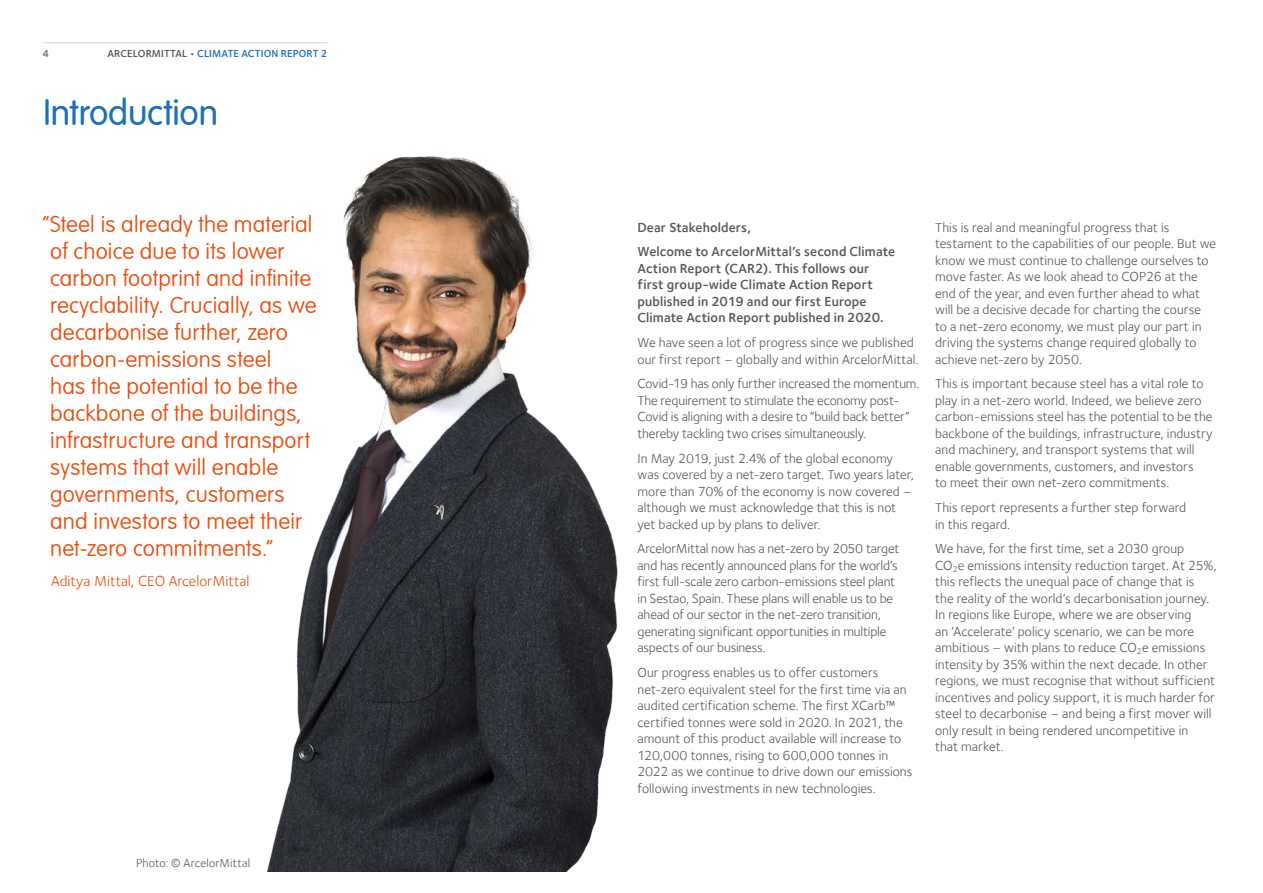
<style>
.page{position:relative;width:1263px;height:893px;background:#fff}
.page>*{position:absolute;margin:0;border:0;box-sizing:border-box;transform-origin:0 0}
.Head_01_24pt_new_blu{font:300 36px "VAG Rounded";letter-spacing:-.01em;color:#1d71b8}
.Quotes_15pt{font:100 22.5px/27px "VAG Rounded";letter-spacing:.01em;color:#e94e0f}
.Text_10pt{font:15px "Foundry Sterling";color:#e94e0f}
.Text_9pt{font:13.5px/16.5px "Foundry Sterling";color:#575756}
.Intro_Text_9_11_Den{font:600 13.5px/16.5px "Foundry Sterling";letter-spacing:.01em;color:#575756}
.Text_8pt_note{font:12px "Foundry Sterling";letter-spacing:.01em;color:#575756}
.t1{font:600 10.5px "Foundry Sterling";letter-spacing:.01em;color:#1d71b8}
.Base_style_sheet{font:600 10.5px "Foundry Sterling";color:#6b6b6a}
.s1{color:#575756}
</style>
<div class="page">
<img style="left:266px;top:156px;width:352px;height:716px">
<hr style="left:43px;top:42px;width:284px;height:1px;background:#dad4c2">
<p class="Base_style_sheet" style="left:43px;top:47px;width:8px">4</p>
<p class="t1" style="left:107px;top:47px;width:222px"><span class="s1">ARCELORMITTAL •</span> CLIMATE ACTION REPORT 2</p>
<p class="Head_01_24pt_new_blu" style="left:44px;top:92px;width:176px">Introduction</p>
<p class="Quotes_15pt" style="left:50px;top:211px;width:268px;text-indent:-8px">“Steel is already the material of choice due to its lower carbon footprint and infinite recyclability. Crucially, as we decarbonise further, zero carbon-emissions steel<br>has the potential to be the backbone of the buildings, infrastructure and transport systems that will enable governments, customers and investors to meet their net-zero commitments.”</p>
<p class="Text_10pt" style="left:51px;top:573px;width:200px">Aditya Mittal, CEO ArcelorMittal</p>
<p class="Text_8pt_note" style="left:136px;top:856px;width:116px">Photo: © ArcelorMittal</p>
<p class="Intro_Text_9_11_Den" style="left:637px;top:219px;width:115px">Dear Stakeholders,</p>
<p class="Intro_Text_9_11_Den" style="left:637px;top:243px;width:259px">Welcome to ArcelorMittal’s second Climate Action Report (CAR2). This follows our first group-wide Climate Action Report published in 2019 and our first Europe Climate Action Report published in 2020.</p>
<p class="Text_9pt" style="left:637px;top:334px;width:283px">We have seen a lot of progress since we published our first report – globally and within ArcelorMittal.</p>
<p class="Text_9pt" style="left:637px;top:375px;width:283px">Covid-19 has only further increased the momentum.<br>The requirement to stimulate the economy post-Covid is aligning with a desire to “build back better” thereby tackling two crises simultaneously.</p>
<p class="Text_9pt" style="left:637px;top:450px;width:278px">In May 2019, just 2.4% of the global economy was covered by a net-zero target. Two years later, more than 70% of the economy is now covered – although we must acknowledge that this is not yet backed up by plans to deliver.</p>
<p class="Text_9pt" style="left:637px;top:540px;width:263px">ArcelorMittal now has a net-zero by 2050 target and has recently announced plans for the world’s first full-scale zero carbon-emissions steel plant in Sestao, Spain. These plans will enable us to be ahead of our sector in the net-zero transition, generating significant opportunities in multiple aspects of our business.</p>
<p class="Text_9pt" style="left:637px;top:664px;width:276px">Our progress enables us to offer customers net-zero equivalent steel for the first time via an audited certification scheme. The first XCarb™ certified tonnes were sold in 2020. In 2021, the amount of this product available will increase to 120,000 tonnes, rising to 600,000 tonnes in 2022 as we continue to drive down our emissions following investments in new technologies.</p>
<p class="Text_9pt" style="left:935px;top:219px;width:283px">This is real and meaningful progress that is testament to the capabilities of our people. But we know we must continue to challenge ourselves to move faster. As we look ahead to COP26 at the end of the year, and even further ahead to what will be a decisive decade for charting the course<br>to a net-zero economy, we must play our part in driving the systems change required globally to achieve net-zero by 2050.</p>
<p class="Text_9pt" style="left:935px;top:375px;width:279px">This is important because steel has a vital role to play in a net-zero world. Indeed, we believe zero carbon-emissions steel has the potential to be the backbone of the buildings, infrastructure, industry and machinery, and transport systems that will enable governments, customers, and investors<br>to meet their own net-zero commitments.</p>
<p class="Text_9pt" style="left:935px;top:499px;width:252px">This report represents a further step forward in this regard.</p>
<p class="Text_9pt" style="left:935px;top:540px;width:283px">We have, for the first time, set a 2030 group CO<sub>2</sub>e emissions intensity reduction target. At 25%, this reflects the unequal pace of change that is<br>the reality of the world’s decarbonisation journey.<br>In regions like Europe, where we are observing<br>an ‘Accelerate’ policy scenario, we can be more ambitious – with plans to reduce CO<sub>2</sub>e emissions intensity by 35% within the next decade. In other regions, we must recognise that without sufficient incentives and policy support, it is much harder for steel to decarbonise – and being a first mover will only result in being rendered uncompetitive in<br>that market.</p>
</div>
